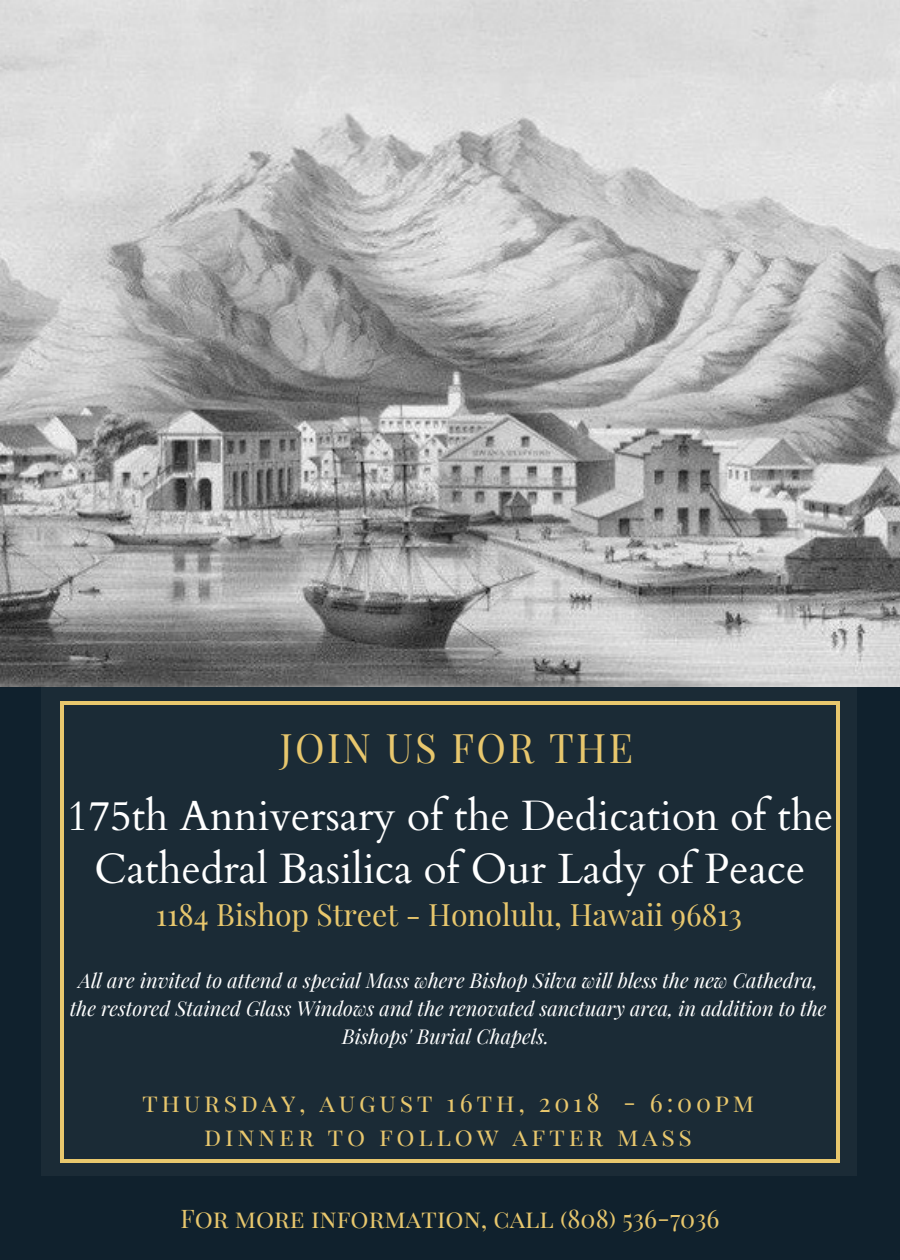
<style>
.page{position:relative;width:900px;height:1260px;background:#10212d}
.page>*{position:absolute;margin:0;border:0;box-sizing:border-box;transform-origin:0 0}
.t1{font:42.25px/52.5px "Cardo";color:#fff;text-align:center}
.t2{font:40px "Playfair Display SC";letter-spacing:.06em;color:#e8c76d}
.t3{font:30.25px "Playfair Display";color:#e8c76d}
.t4{font:25.25px/33.8px "Playfair Display SC";letter-spacing:.15em;color:#e8c76d;text-align:center}
.t5{font:25.25px "Playfair Display SC";color:#e8c76d}
.t6{font:italic 20px/28px "Playfair Display";color:#fff;text-align:center}
</style>
<div class="page">
<img style="left:0;top:0;width:900px;height:686px">
<div style="left:41px;top:686px;width:816px;height:490px;background:#1b2b36"></div>
<hr style="left:60px;top:705px;width:4px;height:454px;background:#e8c76d">
<hr style="left:836px;top:705px;width:4px;height:454px;background:#e8c76d">
<hr style="left:63px;top:1159px;width:774px;height:3px;background:#e8c76d">
<svg style="left:837px;top:701px;width:3px;height:4px"></svg>
<svg style="left:60px;top:701px;width:3px;height:4px"></svg>
<hr style="left:63px;top:701px;width:774px;height:4px;background:#e8c76d">
<h2 class="t2" style="left:280px;top:720px;width:355px">JOIN US FOR THE</h2>
<h1 class="t1" style="left:67px;top:791px;width:768px">175th Anniversary of the Dedication of the<br>Cathedral Basilica of Our Lady of Peace</h1>
<h3 class="t3" style="left:156px;top:894px;width:588px">1184 Bishop Street - Honolulu, Hawaii 96813</h3>
<p class="t6" style="left:70px;top:966px;width:758px">All are invited to attend a special Mass where Bishop Silva will bless the new Cathedra, the restored Stained Glass Windows and the renovated sanctuary area, in addition to the<br>Bishops' Burial Chapels.</p>
<p class="t4" style="left:142px;top:1085px;width:614px">thursday, august 16th, 2018 - 6:00pm dinner to follow after mass</p>
<p class="t5" style="left:180px;top:1201px;width:541px">For more information, call (808) 536-7036</p>
</div>
